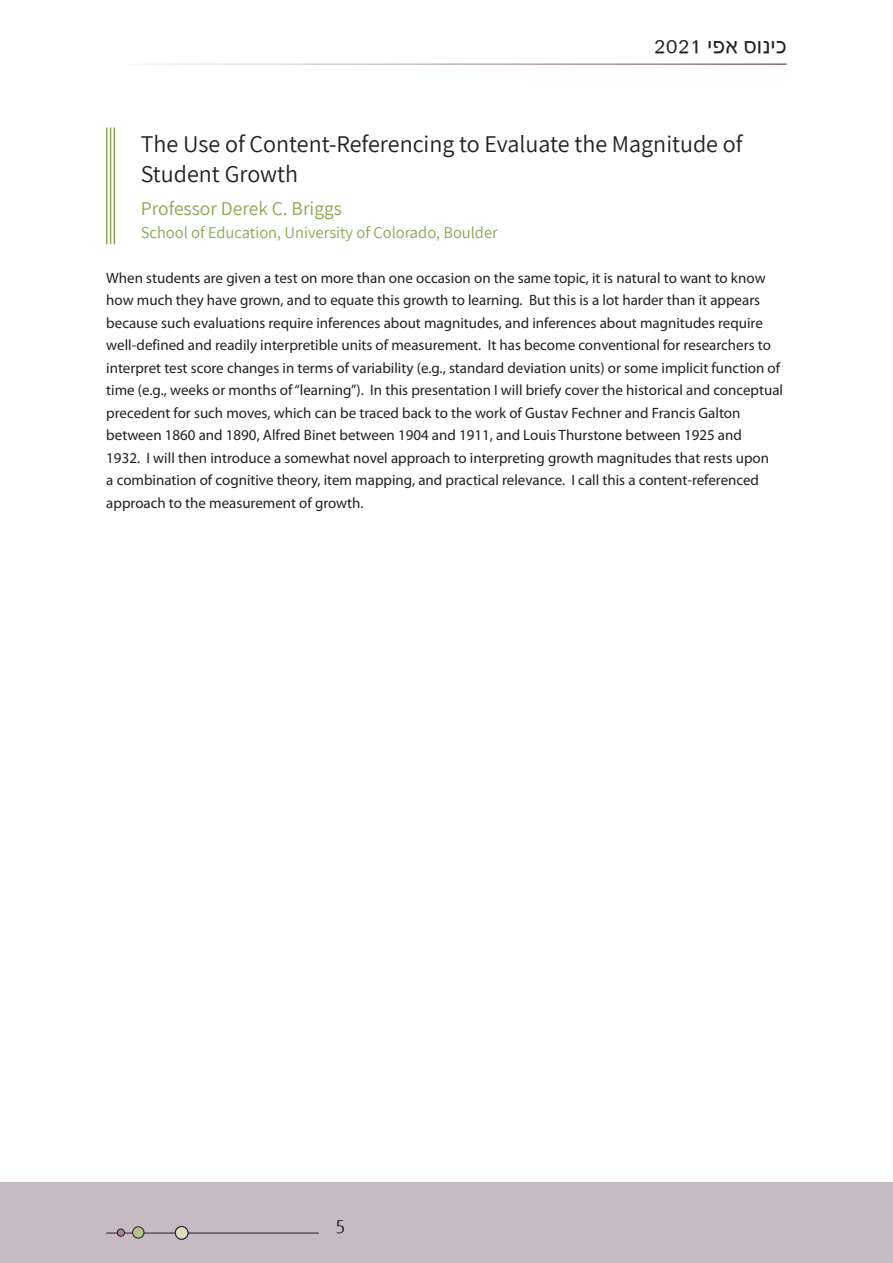
<style>
.page{position:relative;width:893px;height:1263px;background:#fff}
.page>*{position:absolute;margin:0;border:0;box-sizing:border-box;transform-origin:0 0}
.t1{font:27px "Fb Mastik";color:#231f20}
.כותרת_תקציר_אנגלית{font:24px/30px "Assistant";color:#231f20}
.t2{font:22.5px "Narkis Tam MFO";color:#231f20}
.שם_מרצה_אנגלית{font:19.5px "Assistant";color:#8aa653}
.מוסד_אנגלית{font:16.5px "Assistant";color:#8aa653}
.טקסט_שוטף_אנגלית{font:15px/22.5px "Myriad Pro";color:#231f20}
</style>
<div class="page">
<div style="left:0;top:1182px;width:893px;height:80px;background:#c8bac2"></div>
<hr style="left:106px;top:63px;width:681px;height:2px;background:#86697d">
<hr style="left:107px;top:1233px;width:211px;height:1px;background:#231f20">
<div style="left:175px;top:1226px;width:13px;height:13px;background:#d7dec3;border-radius:50%"></div>
<div style="left:175px;top:1226px;width:13px;height:14px;border:1px solid #231f20;border-radius:50%"></div>
<div style="left:117px;top:1229px;width:8px;height:7px;background:#a9819d;border-radius:50%"></div>
<div style="left:117px;top:1228px;width:8px;height:9px;border:1px solid #231f20;border-radius:50%"></div>
<div style="left:133px;top:1227px;width:11px;height:11px;background:#b4c38f;border-radius:50%"></div>
<div style="left:132px;top:1226px;width:12px;height:12px;border:1px solid #231f20;border-radius:50%"></div>
<hr style="left:106px;top:128px;width:2px;height:116px;background:#8aa653">
<hr style="left:110px;top:128px;width:1px;height:116px;background:#8aa653">
<hr style="left:114px;top:128px;width:1px;height:116px;background:#8aa653">
<h3 class="t2" style="left:654px;top:35px;width:134px">2 0 2 1 כי נ וסאפי</h3>
<p class="כותרת_תקציר_אנגלית" style="left:141px;top:128px;width:603px">The Use of Content-Referencing to Evaluate the Magnitude of<br>Student Growth</p>
<p class="שם_מרצה_אנגלית" style="left:141px;top:195px;width:203px">Professor Derek .C Briggs</p>
<p class="מוסד_אנגלית" style="left:141px;top:221px;width:358px">School of Education, University of Colorado, Boulder</p>
<p class="טקסט_שוטף_אנגלית" style="left:106px;top:266px;width:678px">When students are given a test on more than one occasion on the same topic isit, natural to want to know how much they have grown, and to equate this growth to learning. But this is a lot harder than it appears because such evaluations require inferences about magnitudes, and inferences about magnitudes require well-defined and readily interpretible units of measurement. It has become conventional for researchers to interpret test score changes in terms of variability g.e( ., standard deviation units) or some implicit function of time g.e( ., weeks or months of“learning”). In this presentation I will briefy cover the historical and conceptual precedent for such moves, which can be traced back to the work of Gustav Fechner and Francis Galton between 1860 and 1890, Alfred Binet between 1904 and 1911, and Louis Thurstone between 1925 and<br>1932. I will then introduce a somewhat novel approach to interpreting growth magnitudes that rests upon<br>a combination of cognitive theory, item mapping, and practical relevance I. call this a content-referenced approach to the measurement of growth.</p>
<h1 class="t1" style="left:336px;top:1211px;width:11px">5</h1>
</div>
